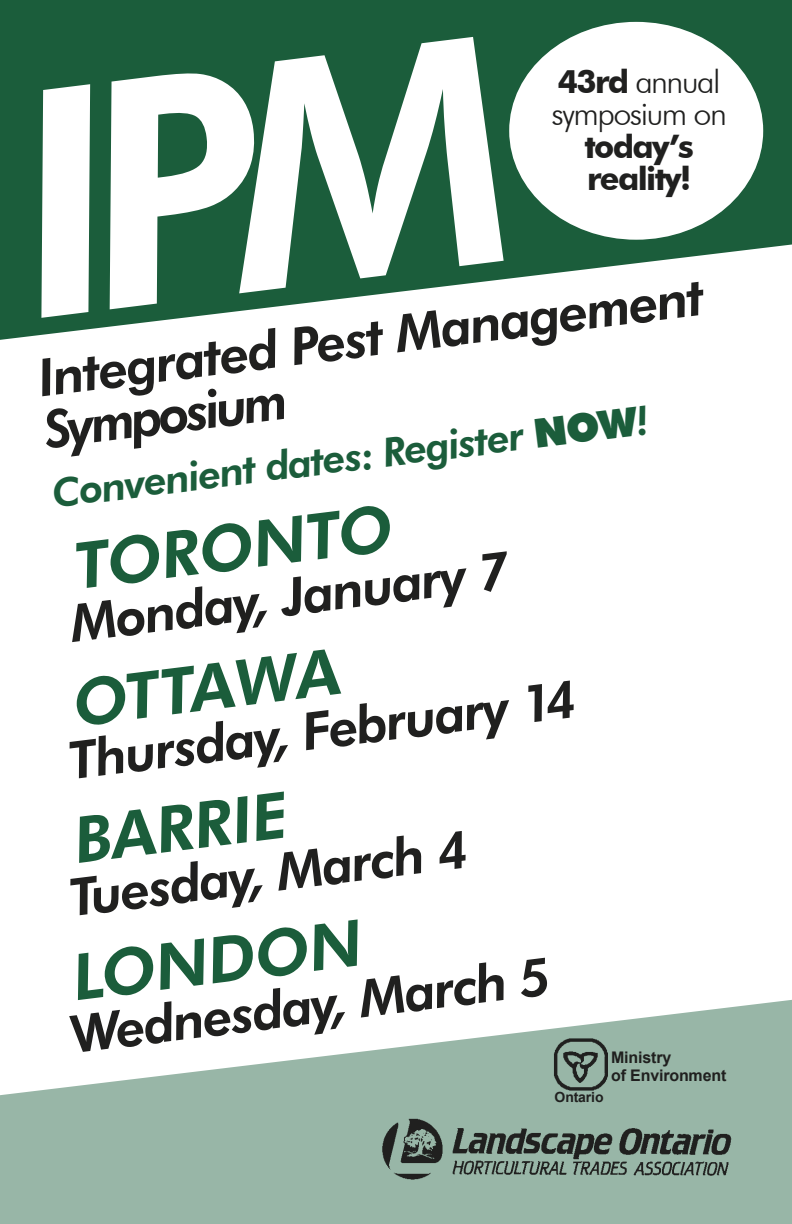
<style>
.page{position:relative;width:792px;height:1224px;background:#fff}
.page>*{position:absolute;margin:0;border:0;box-sizing:border-box;transform-origin:0 0}
.t1{font:800 64px "Futura BT";color:#1b5d3b}
.t2{font:italic 800 52px/52.2px "Futura BT";color:#20201f}
.t3{font:italic 800 40px "Futura BT";color:#1b5d3b}
.t4{font:300 32.4px/32.4px "Futura BT";letter-spacing:-.05em;color:#20201f}
.t5{font:700 32.4px/32.4px "Futura BT";letter-spacing:-.05em;color:#20201f}
.t6{font:700 16px/18px "Arial";letter-spacing:-.01em;color:#20201f}
.t7{font:700 14px "Arial";letter-spacing:-.01em;color:#20201f}
.s1{font-weight:700}
.s2{font-weight:900;font-style:normal}
</style>
<div class="page">
<svg style="left:0;top:1000px;width:792px;height:224px;fill:#98b6a7"></svg>
<svg style="left:0;top:0;width:792px;height:340px;fill:#1b5d3b"></svg>
<img style="left:377px;top:1114px;width:361px;height:70px">
<img style="left:509px;top:22px;width:254px;height:218px;border-radius:50%">
<img style="left:554px;top:1038px;width:53px;height:53px">
<div style="left:14px;top:36px;width:490px;height:282px;background:#1b5d3b"></div>
<p class="t4" style="left:551px;top:65px;width:177px"><span class="s1">43rd</span> annual symposium on</p>
<p class="t5" style="left:584px;top:130px;width:111px">today’s reality!</p>
<p class="t2" style="left:35px;top:352px;width:672px;rotate:-7deg">Integrated Pest Management<br>Symposium</p>
<p class="t3" style="left:50px;top:469px;width:602px;rotate:-7deg">Convenient dates: Register <span class="s2">NOW</span>!</p>
<p class="t1" style="left:67px;top:528px;width:322px;rotate:-7deg">TORONTO</p>
<p class="t2" style="left:67px;top:598px;width:444px;rotate:-7deg">Monday, January 7</p>
<p class="t1" style="left:66px;top:665px;width:271px;rotate:-7deg">OTTAWA</p>
<p class="t2" style="left:66px;top:735px;width:511px;rotate:-7deg">Thursday, February 14</p>
<p class="t1" style="left:67px;top:802px;width:217px;rotate:-7deg">BARRIE</p>
<p class="t2" style="left:67px;top:872px;width:402px;rotate:-7deg">Tuesday, March 4</p>
<p class="t1" style="left:65px;top:939px;width:293px;rotate:-7deg">LONDON</p>
<p class="t2" style="left:68px;top:1009px;width:484px;rotate:-7deg">Wednesday, March 5</p>
<p class="t6" style="left:611px;top:1049px;width:117px">Ministry<br>of Environment</p>
<p class="t7" style="left:555px;top:1088px;width:50px">Ontario</p>
</div>
